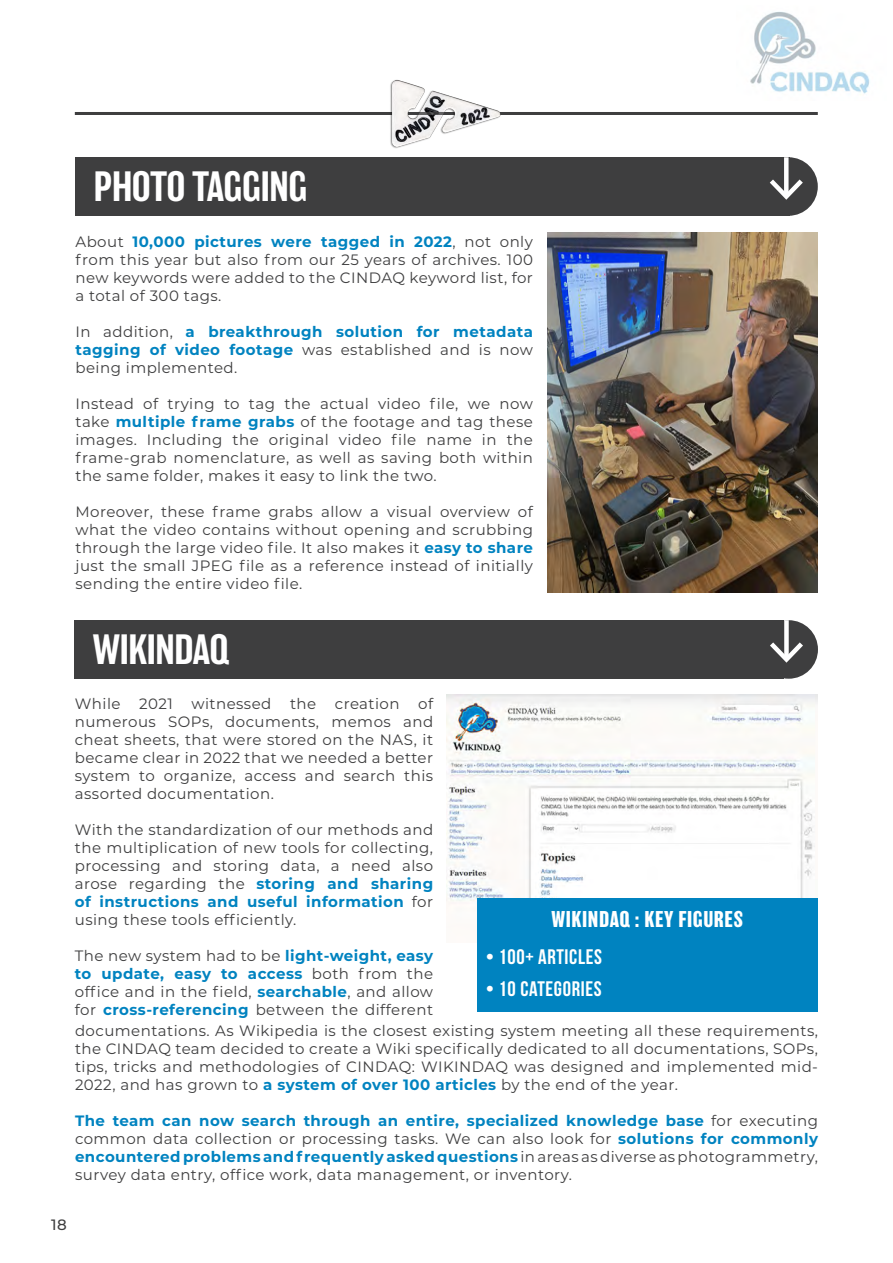
<style>
.page{position:relative;width:893px;height:1263px;background:#fff}
.page>*{position:absolute;margin:0;border:0;box-sizing:border-box;transform-origin:0 0}
.Left_Justify{font:500 39px "Balboa";letter-spacing:-.01em;color:#fff}
.Left_Justify-2{font:21px "Bebas Neue";letter-spacing:.03em;color:#fff}
.Left_Justify-3{font:700 21px "Balboa";letter-spacing:.03em;color:#fff}
.Left_Justify-4{font:15px/18px "Montserrat";letter-spacing:.03em;color:#3e3e3f;text-align:justify}
.Left_Justify-5{font:700 15px/18px "Montserrat";letter-spacing:.03em;color:#0083c0;text-align:justify}
.t1{font:500 15px "Montserrat";color:#3e3e3f}
.s1{font-weight:700;color:#0083c0}
.s2{font-weight:400;color:#3e3e3f}
</style>
<div class="page">
<hr style="left:471px;top:112px;width:347px;height:3px;background:#3e3e3f">
<hr style="left:75px;top:112px;width:351px;height:3px;background:#3e3e3f">
<img style="left:390px;top:79px;width:111px;height:69px">
<hr style="left:414px;top:112px;width:36px;height:3px;background:#3e3e3f">
<img style="left:750px;top:11px;width:120px;height:83px">
<div style="left:75px;top:620px;width:709px;height:59px;background:#3e3e3f"></div>
<div style="left:759px;top:620px;width:59px;height:59px;background:#3e3e3f;border-radius:50%"></div>
<div style="left:784px;top:620px;width:5px;height:37px;background:#fff"></div>
<svg style="left:770px;top:638px;width:33px;height:25px"></svg>
<div style="left:75px;top:157px;width:715px;height:59px;background:#3e3e3f"></div>
<div style="left:759px;top:157px;width:59px;height:59px;background:#3e3e3f;border-radius:50%"></div>
<hr style="left:784px;top:157px;width:4px;height:37px;background:#fff">
<svg style="left:770px;top:175px;width:33px;height:25px"></svg>
<img style="left:446px;top:694px;width:372px;height:208px">
<div style="left:477px;top:898px;width:341px;height:113px;background:#0083c0"></div>
<img style="left:548px;top:233px;width:270px;height:360px">
<p class="Left_Justify" style="left:94px;top:165px;width:215px">PHOTO TAGGING</p>
<p class="Left_Justify-4" style="left:75px;top:232px;width:459px">About <span class="s1">10,000 pictures were tagged in 2022</span>, not only from this year but also from our 25 years of archives. 100 new keywords were added to the CINDAQ keyword list, for a total of 300 tags.</p>
<p class="Left_Justify-5" style="left:75px;top:322px;width:459px"><span class="s2">In addition,</span> a breakthrough solution for metadata tagging of video footage <span class="s2">was established and is now being implemented.</span></p>
<p class="Left_Justify-4" style="left:75px;top:394px;width:459px">Instead of trying to tag the actual video file, we now take <span class="s1">multiple frame grabs</span> of the footage and tag these images. Including the original video file name in the frame-grab nomenclature, as well as saving both within the same folder, makes it easy to link the two.</p>
<p class="Left_Justify-4" style="left:75px;top:502px;width:459px">Moreover, these frame grabs allow a visual overview of what the video contains without opening and scrubbing through the large video file. It also makes it <span class="s1">easy to share </span>just the small JPEG file as a reference instead of initially sending the entire video file.</p>
<p class="Left_Justify" style="left:93px;top:628px;width:138px">WIKINDAQ</p>
<p class="Left_Justify-4" style="left:75px;top:694px;width:360px">While 2021 witnessed the creation of numerous SOPs, documents, memos and cheat sheets, that were stored on the NAS, it became clear in 2022 that we needed a better system to organize, access and search this assorted documentation.</p>
<p class="Left_Justify-4" style="left:75px;top:820px;width:360px">With the standardization of our methods and the multiplication of new tools for collecting, processing and storing data, a need also arose regarding the <span class="s1">storing and sharing of instructions and useful information</span> for using these tools efficiently.</p>
<p class="Left_Justify-4" style="left:75px;top:946px;width:360px">The new system had to be <span class="s1">light-weight, easy to update, easy to access</span> both from the office and in the field, <span class="s1">searchable</span>, and allow for <span class="s1">cross-referencing</span> between the different</p>
<p class="Left_Justify-3" style="left:551px;top:907px;width:193px">WIKINDAQ : KEY FIGURES</p>
<p class="Left_Justify-2" style="left:486px;top:945px;width:118px">• 100+ ARTICLES</p>
<p class="Left_Justify-2" style="left:486px;top:977px;width:117px">• 10 CATEGORIES</p>
<p class="Left_Justify-4" style="left:75px;top:1021px;width:744px">documentations. As Wikipedia is the closest existing system meeting all these requirements, the CINDAQ team decided to create a Wiki specifically dedicated to all documentations, SOPs, tips, tricks and methodologies of CINDAQ: WIKINDAQ was designed and implemented mid-2022, and has grown to <span class="s1">a system of over 100 articles</span> by the end of the year.</p>
<p class="Left_Justify-4" style="left:75px;top:1111px;width:744px"><span class="s1">The team can now search through an entire, specialized knowledge base</span> for executing common data collection or processing tasks. We can also look for <span class="s1">solutions for commonly encountered problems and frequently asked questions</span> in areas as diverse as photogrammetry, survey data entry, office work, data management, or inventory.</p>
<p class="t1" style="left:51px;top:1214px;width:17px">18</p>
</div>
